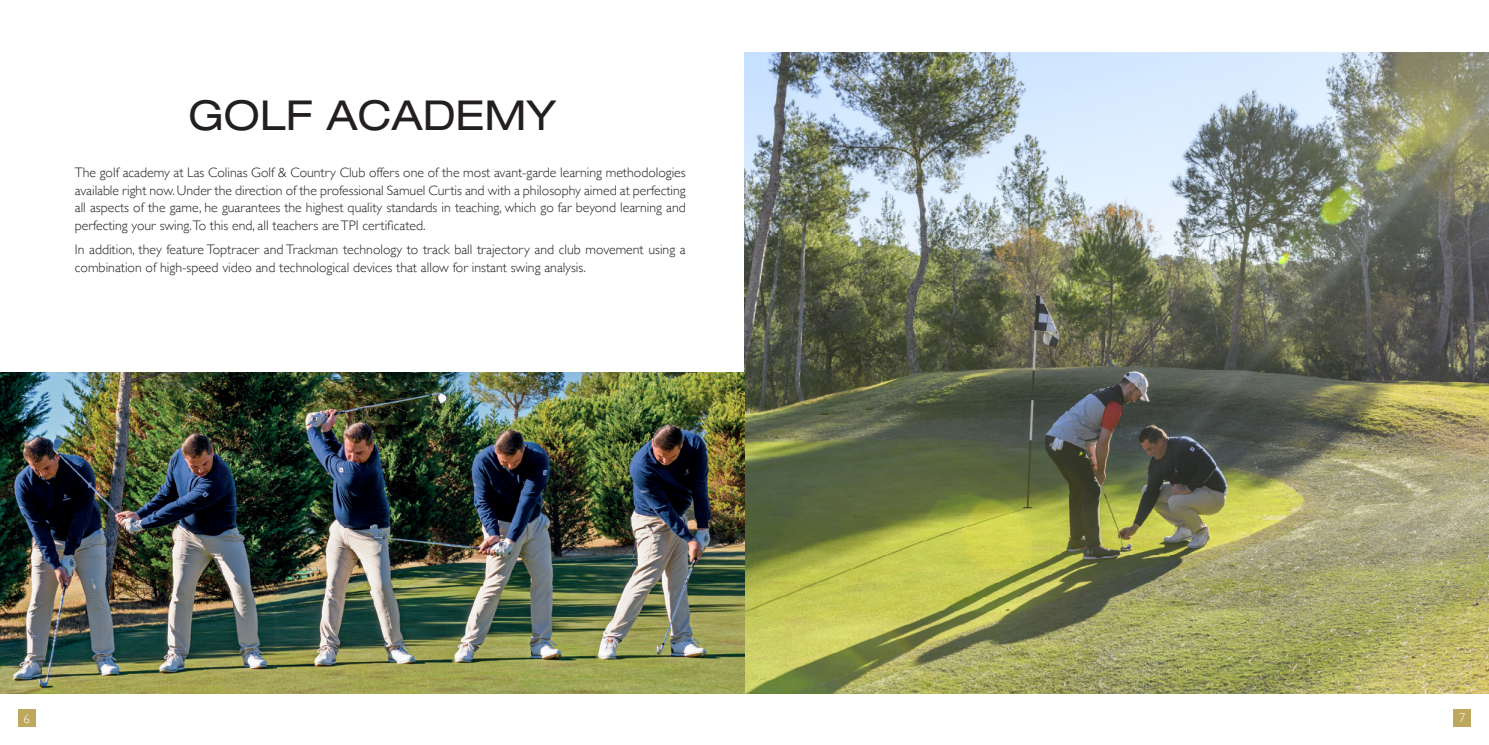
<style>
.page{position:relative;width:1489px;height:745px;background:#fff}
.page>*{position:absolute;margin:0;border:0;box-sizing:border-box;transform-origin:0 0}
.t1{font:expanded 41.25px "Helvetica Neue LT Std";color:#231f20}
.t2{font:300 13.75px/17.5px "Gill Sans";color:#231f20;text-align:justify}
.t3{font:300 12.5px "Gill Sans";color:#fff}
</style>
<div class="page">
<div style="left:18px;top:709px;width:17px;height:17px;background:#bea85d"></div>
<div style="left:1453px;top:708px;width:17px;height:18px;background:#bea85d"></div>
<img style="left:744px;top:53px;width:744px;height:639px">
<img style="left:0;top:372px;width:744px;height:320px">
<p class="t1" style="left:188px;top:90px;width:370px">GOLF ACADEMY</p>
<p class="t2" style="left:75px;top:163px;width:612px">The golf academy at Las Colinas Golf &amp; Country Club offers one of the most avant-garde learning methodologies available right now. Under the direction of the professional Samuel Curtis and with a philosophy aimed at perfecting all aspects of the game, he guarantees the highest quality standards in teaching, which go far beyond learning and perfecting your swing.To this end, all teachers are TPI certificated.</p>
<p class="t2" style="left:75px;top:240px;width:612px">In addition, they feature Toptracer and Trackman technology to track ball trajectory and club movement using a combination of high-speed video and technological devices that allow for instant swing analysis.</p>
<p class="t3" style="left:23px;top:708px;width:8px">6</p>
<p class="t3" style="left:1458px;top:707px;width:8px">7</p>
</div>
